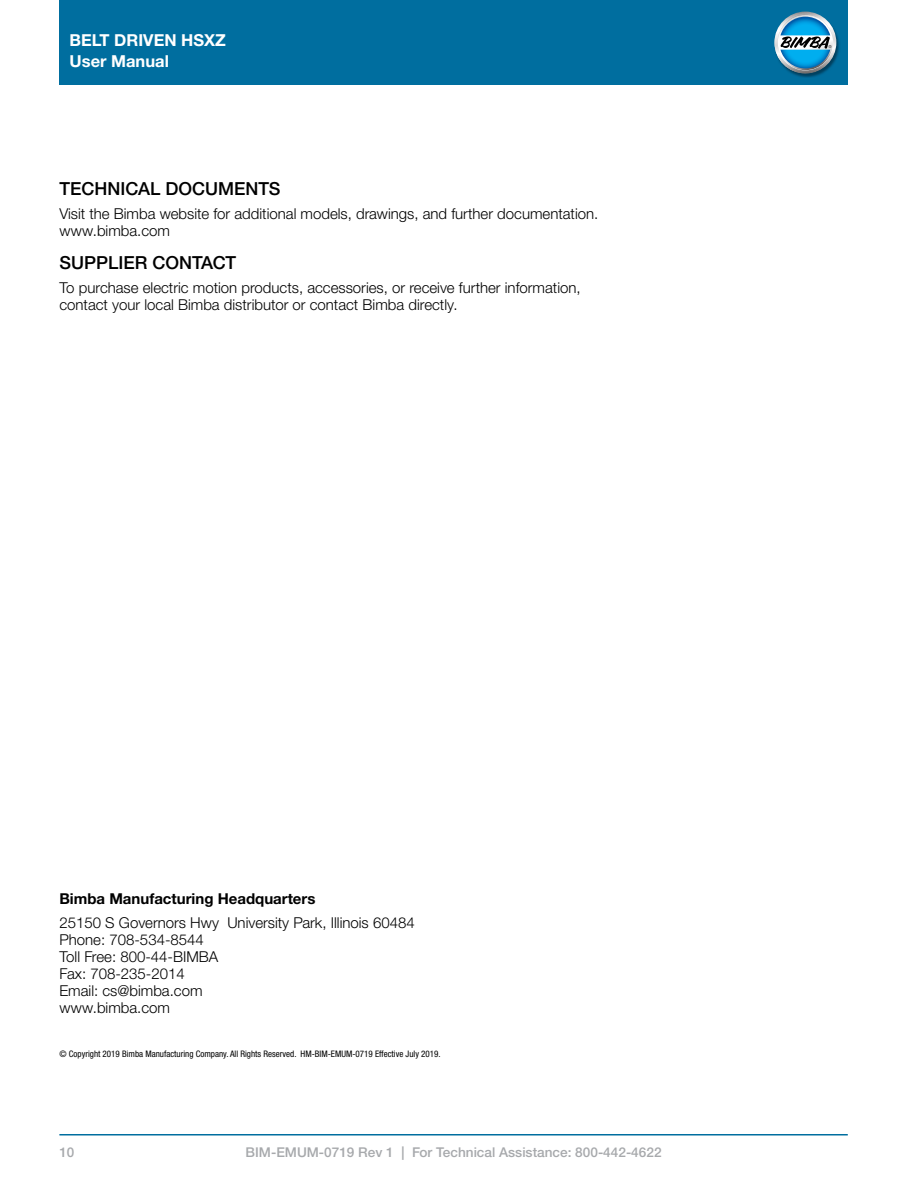
<style>
.page{position:relative;width:918px;height:1188px;background:#fff}
.page>*{position:absolute;margin:0;border:0;box-sizing:border-box;transform-origin:0 0}
.t1{font:500 18px "Helvetica Neue LTW1 G";color:#000}
.t2{font:700 16.5px/21px "Helvetica Neue LTW1 G";color:#fff}
.t3{font:300 15px/17px "Helvetica Neue LTW1 G";color:#000}
.t4{font:700 15px "Helvetica Neue LTW1 G";color:#000}
.t5{font:500 13.5px "Helvetica Neue LTW1 G";color:#a7a9ac}
.t6{font:condensed 9px "Helvetica Neue LTW1 G";color:#000}
</style>
<div class="page">
<div style="left:59px;top:0;width:789px;height:85px;background:#006e9f"></div>
<img style="left:776px;top:13px;width:63px;height:64px">
<svg style="left:774px;top:12px;width:62px;height:62px"></svg>
<svg style="left:778px;top:15px;width:55px;height:55px"></svg>
<svg style="left:780px;top:17px;width:52px;height:51px;background:#499cc1"></svg>
<hr style="left:59px;top:1134px;width:789px;height:2px;background:#006e9f">
<p class="t2" style="left:70px;top:29px;width:158px">BELT DRIVEN HSXZ<br>User Manual</p>
<p class="t1" style="left:59px;top:178px;width:223px">TECHNICAL DOCUMENTS</p>
<p class="t3" style="left:59px;top:205px;width:541px">Visit the Bimba website for additional models, drawings, and further documentation. www.bimba.com</p>
<p class="t1" style="left:59px;top:252px;width:178px">SUPPLIER CONTACT</p>
<p class="t3" style="left:59px;top:279px;width:523px">To purchase electric motion products, accessories, or receive further information, contact your local Bimba distributor or contact Bimba directly.</p>
<p class="t4" style="left:59px;top:890px;width:258px">Bimba Manufacturing Headquarters</p>
<p class="t3" style="left:59px;top:914px;width:357px">25150 S Governors Hwy University Park, Illinois 60484<br>Phone: 708-534-8544<br>Toll Free: 800-44-BIMBA<br>Fax: 708-235-2014<br>Email: cs@bimba.com<br>www.bimba.com</p>
<p class="t6" style="left:59px;top:1049px;width:383px">© Copyright 2019 Bimba Manufacturing Company. All Rights Reserved. HM-BIM-EMUM-0719 Effective July 2019.</p>
<p class="t5" style="left:59px;top:1144px;width:17px">10</p>
<p class="t5" style="left:246px;top:1144px;width:417px">BIM-EMUM-0719 Rev 1 | For Technical Assistance: 800-442-4622</p>
</div>
